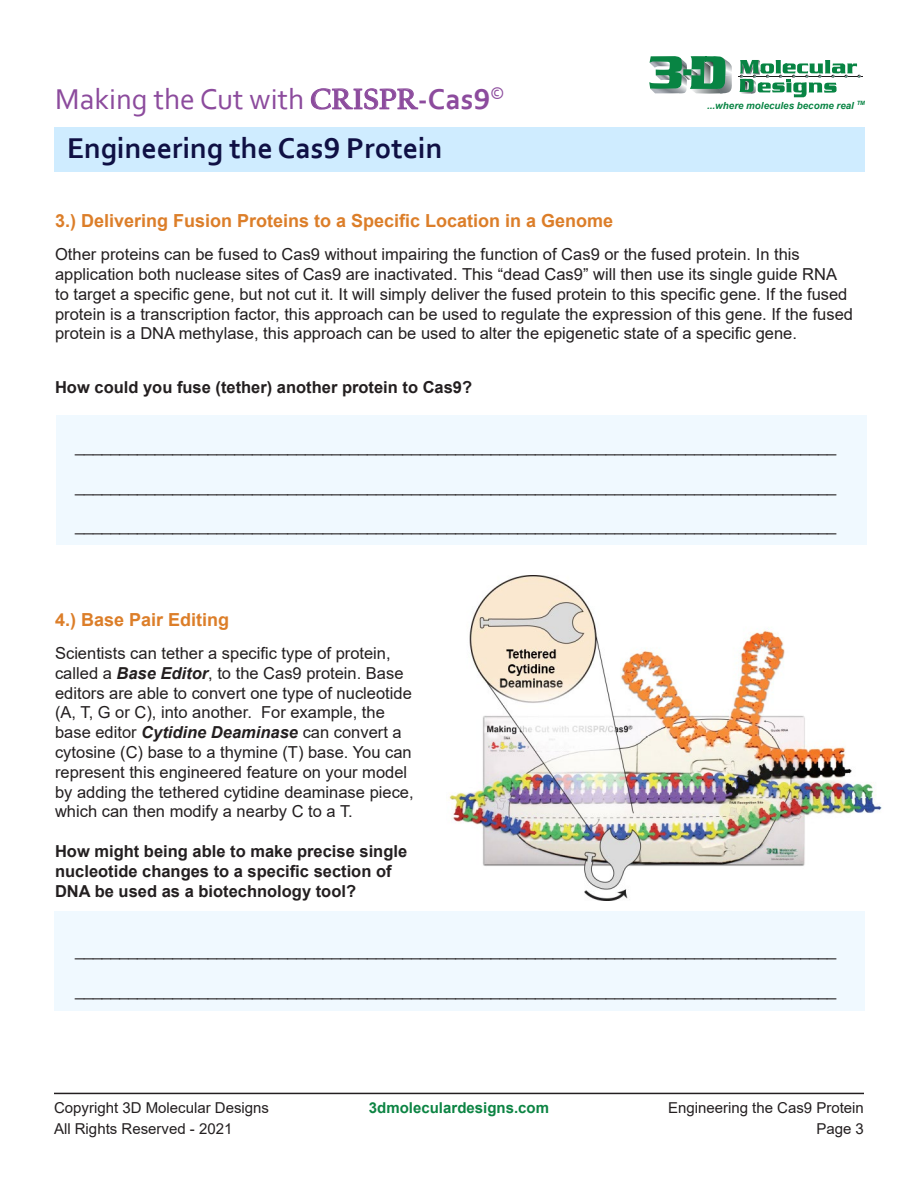
<style>
.page{position:relative;width:918px;height:1188px;background:#fff}
.page>*{position:absolute;margin:0;border:0;box-sizing:border-box;transform-origin:0 0}
.t1{font:30px "Corbel";color:#8c4b9d}
.t2{font:700 30px "Corbel";color:#0f1044}
.t3{font:700 18px "Arial";color:#dc7e29}
.t4{font:16.5px/19.8px "Arial";color:#231f20}
.t5{font:700 16.5px/19.8px "Arial";color:#231f20}
.t6{font:15px/21px "Arial";color:#231f20}
.t7{font:700 15px "Arial";color:#0c8443}
.t8{font:italic 700 9.75px "Arial";color:#088443}
.s1{font-family:"Californian FB";font-weight:700}
.s2{font-weight:700}
.s3{font-weight:700;font-style:italic}
</style>
<div class="page">
<hr style="left:54px;top:1093px;width:810px;height:1px;background:#231f20">
<div style="left:57px;top:415px;width:810px;height:130px;background:#f0f9ff"></div>
<div style="left:54px;top:912px;width:810px;height:99px;background:#f0f9ff"></div>
<div style="left:54px;top:127px;width:810px;height:45px;background:#cfecff"></div>
<hr style="left:738px;top:76px;width:124px;height:1px;background:#201d1e">
<svg style="left:649px;top:56px;width:83px;height:38px"></svg>
<svg style="left:739px;top:60px;width:122px;height:38px"></svg>
<img style="left:449px;top:575px;width:433px;height:326px">
<p class="t1" style="left:55px;top:80px;width:451px">Making the Cut with <span class="s1">CRISPR</span><span class="s2">-Cas9</span><sup>©</sup></p>
<p class="t2" style="left:67px;top:130px;width:377px">Engineering the Cas9 Protein</p>
<p class="t8" style="left:707px;top:99px;width:159px">...where molecules become real <sup>TM</sup></p>
<p class="t3" style="left:55px;top:208px;width:560px">3.) Delivering Fusion Proteins to a Specific Location in a Genome</p>
<p class="t4" style="left:55px;top:244px;width:799px">Other proteins can be fused to Cas9 without impairing the function of Cas9 or the fused protein. In this application both nuclease sites of Cas9 are inactivated. This “dead Cas9” will then use its single guide RNA to target a specific gene, but not cut it. It will simply deliver the fused protein to this specific gene. If the fused protein is a transcription factor, this approach can be used to regulate the expression of this gene. If the fused protein is a DNA methylase, this approach can be used to alter the epigenetic state of a specific gene.</p>
<p class="t5" style="left:55px;top:377px;width:419px">How could you fuse (tether) another protein to Cas9?</p>
<p class="t4" style="left:75px;top:436px;width:762px">______________________________________________________________________________________</p>
<p class="t4" style="left:75px;top:476px;width:762px">______________________________________________________________________________________</p>
<p class="t4" style="left:75px;top:515px;width:762px">______________________________________________________________________________________</p>
<p class="t3" style="left:55px;top:607px;width:176px">4.) Base Pair Editing</p>
<p class="t4" style="left:55px;top:643px;width:360px">Scientists can tether a specific type of protein, called a <span class="s3">Base Editor</span>, to the Cas9 protein. Base editors are able to convert one type of nucleotide (A, T, G or C), into another. For example, the base editor <span class="s3">Cytidine Deaminase</span> can convert a cytosine (C) base to a thymine (T) base. You can represent this engineered feature on your model by adding the tethered cytidine deaminase piece, which can then modify a nearby C to a T.</p>
<p class="t5" style="left:55px;top:841px;width:354px">How might being able to make precise single nucleotide changes to a specific section of<br>DNA be used as a biotechnology tool?</p>
<p class="t4" style="left:75px;top:940px;width:762px">______________________________________________________________________________________</p>
<p class="t4" style="left:75px;top:980px;width:762px">______________________________________________________________________________________</p>
<p class="t6" style="left:54px;top:1097px;width:217px">Copyright 3D Molecular Designs<br>All Rights Reserved - 2021</p>
<p class="t7" style="left:369px;top:1097px;width:182px">3dmoleculardesigns.com</p>
<p class="t6" style="left:668px;top:1097px;width:197px;text-align:right">Engineering the Cas9 Protein<br>Page 3</p>
</div>
